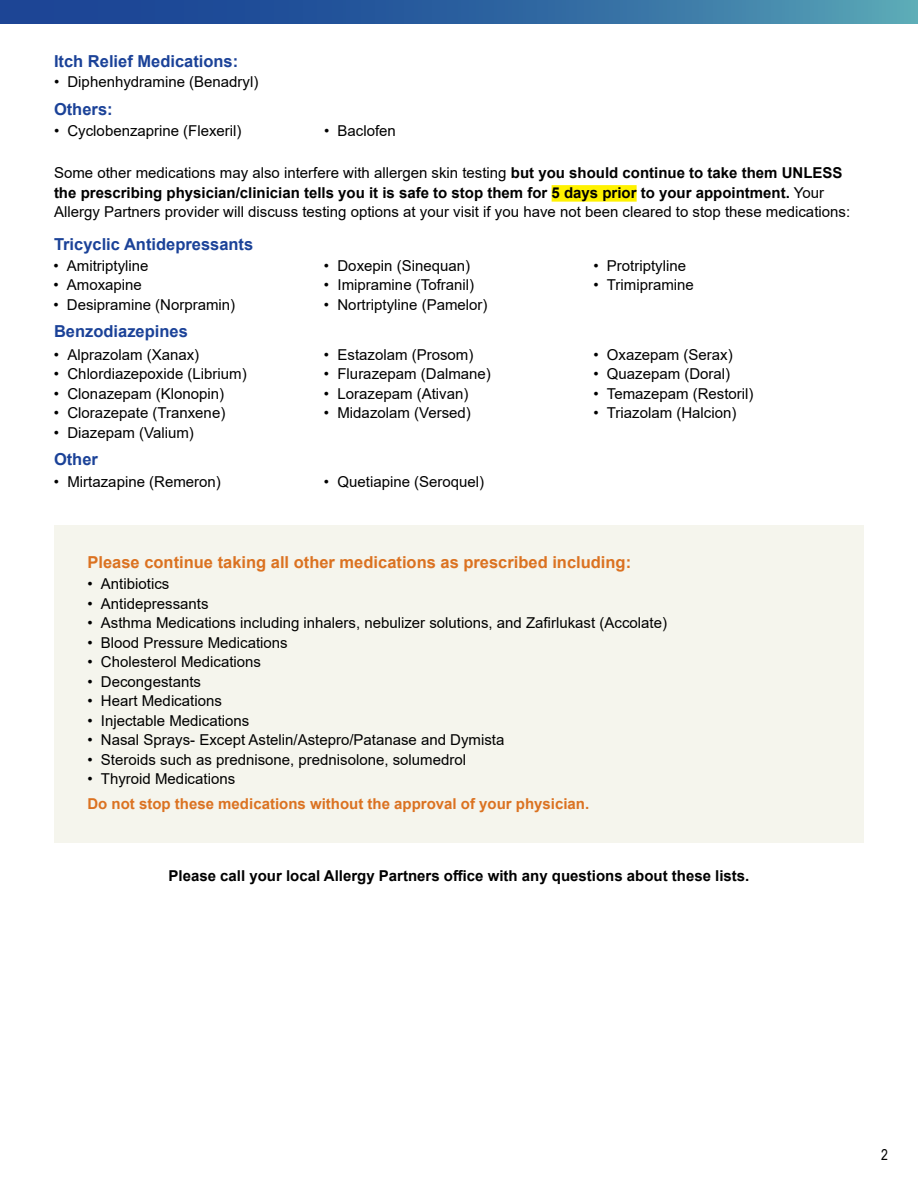
<style>
.page{position:relative;width:918px;height:1188px;background:#fff}
.page>*{position:absolute;margin:0;border:0;box-sizing:border-box;transform-origin:0 0}
.t1{font:700 16.5px "Arial";color:#1b4298}
.t2{font:700 16.5px "Arial";color:#db7221}
.t3{font:15px/19.5px "Arial";color:#000}
.t4{font:700 15px "Arial";color:#000}
.t5{font:700 15px "Arial";color:#db7221}
.t6{font:15px "Arial Narrow";color:#000}
.s1{font-weight:700}
</style>
<div class="page">
<div style="left:552px;top:185px;width:85px;height:17px;background:#fff200"></div>
<svg style="left:0;top:0;width:918px;height:24px;background:#3067a1"></svg>
<div style="left:54px;top:525px;width:810px;height:317px;background:#f5f5ed"></div>
<p class="t1" style="left:54px;top:49px;width:186px">Itch Relief Medications:</p>
<p class="t1" style="left:54px;top:97px;width:60px">Others:</p>
<p class="t3" style="left:54px;top:72px;width:206px">• Diphenhydramine (Benadryl)</p>
<p class="t3" style="left:54px;top:121px;width:189px">• Cyclobenzaprine (Flexeril)</p>
<p class="t3" style="left:324px;top:121px;width:73px">• Baclofen</p>
<p class="t3" style="left:54px;top:163px;width:798px">Some other medications may also interfere with allergen skin testing <span class="s1">but you should continue to take them UNLESS the prescribing physician/clinician tells you it is safe to stop them for 5 days prior to your appointment.</span> Your<br>Allergy Partners provider will discuss testing options at your visit if you have not been cleared to stop these medications:</p>
<p class="t1" style="left:54px;top:232px;width:201px">Tricyclic Antidepressants</p>
<p class="t3" style="left:53px;top:256px;width:97px">• Amitriptyline</p>
<p class="t3" style="left:53px;top:275px;width:90px">• Amoxapine</p>
<p class="t3" style="left:53px;top:295px;width:183px">• Desipramine (Norpramin)</p>
<p class="t1" style="left:54px;top:320px;width:135px">Benzodiazepines</p>
<p class="t3" style="left:54px;top:345px;width:147px">• Alprazolam (Xanax)</p>
<p class="t3" style="left:54px;top:364px;width:194px">• Chlordiazepoxide (Librium)</p>
<p class="t3" style="left:54px;top:384px;width:172px">• Clonazepam (Klonopin)</p>
<p class="t3" style="left:54px;top:403px;width:173px">• Clorazepate (Tranxene)</p>
<p class="t3" style="left:54px;top:423px;width:141px">• Diazepam (Valium)</p>
<p class="t3" style="left:54px;top:472px;width:168px">• Mirtazapine (Remeron)</p>
<p class="t1" style="left:54px;top:447px;width:46px">Other</p>
<p class="t3" style="left:324px;top:256px;width:148px">• Doxepin (Sinequan)</p>
<p class="t3" style="left:324px;top:275px;width:152px">• Imipramine (Tofranil)</p>
<p class="t3" style="left:324px;top:295px;width:165px">• Nortriptyline (Pamelor)</p>
<p class="t3" style="left:324px;top:345px;width:151px">• Estazolam (Prosom)</p>
<p class="t3" style="left:324px;top:364px;width:168px">• Flurazepam (Dalmane)</p>
<p class="t3" style="left:324px;top:384px;width:146px">• Lorazepam (Ativan)</p>
<p class="t3" style="left:324px;top:403px;width:148px">• Midazolam (Versed)</p>
<p class="t3" style="left:324px;top:472px;width:162px">• Quetiapine (Seroquel)</p>
<p class="t3" style="left:593px;top:256px;width:94px">• Protriptyline</p>
<p class="t3" style="left:593px;top:275px;width:102px">• Trimipramine</p>
<p class="t3" style="left:593px;top:345px;width:141px">• Oxazepam (Serax)</p>
<p class="t3" style="left:593px;top:364px;width:138px">• Quazepam (Doral)</p>
<p class="t3" style="left:593px;top:384px;width:162px">• Temazepam (Restoril)</p>
<p class="t3" style="left:593px;top:403px;width:144px">• Triazolam (Halcion)</p>
<p class="t2" style="left:87px;top:550px;width:545px">Please continue taking all other medications as prescribed including:</p>
<p class="t3" style="left:87px;top:574px;width:83px">• Antibiotics</p>
<p class="t3" style="left:87px;top:594px;width:123px">• Antidepressants</p>
<p class="t3" style="left:87px;top:613px;width:581px">• Asthma Medications including inhalers, nebulizer solutions, and Zafirlukast (Accolate)</p>
<p class="t3" style="left:87px;top:633px;width:202px">• Blood Pressure Medications</p>
<p class="t3" style="left:87px;top:652px;width:175px">• Cholesterol Medications</p>
<p class="t3" style="left:87px;top:672px;width:115px">• Decongestants</p>
<p class="t3" style="left:87px;top:691px;width:136px">• Heart Medications</p>
<p class="t3" style="left:87px;top:711px;width:163px">• Injectable Medications</p>
<p class="t3" style="left:87px;top:730px;width:419px">• Nasal Sprays- Except Astelin/Astepro/Patanase and Dymista</p>
<p class="t3" style="left:87px;top:750px;width:380px">• Steroids such as prednisone, prednisolone, solumedrol</p>
<p class="t3" style="left:87px;top:769px;width:149px">• Thyroid Medications</p>
<p class="t5" style="left:87px;top:793px;width:503px">Do not stop these medications without the approval of your physician.</p>
<p class="t4" style="left:169px;top:866px;width:582px">Please call your local Allergy Partners office with any questions about these lists.</p>
<p class="t6" style="left:881px;top:1143px;width:8px">2</p>
</div>
